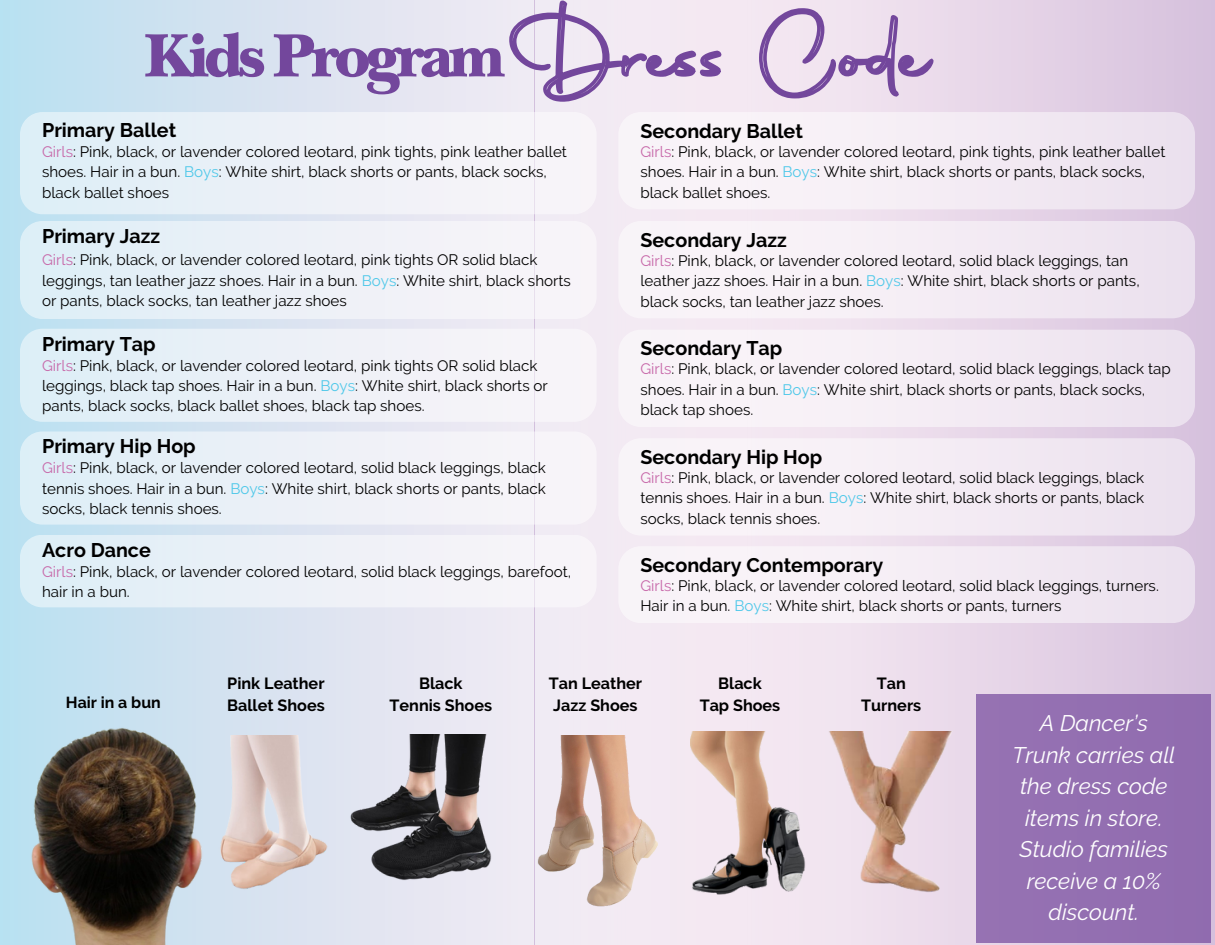
<style>
.page{position:relative;width:1215px;height:945px;background:#fff}
.page>*{position:absolute;margin:0;border:0;box-sizing:border-box;transform-origin:0 0}
.t1{font:900 64.05px "New Baskerville Std";letter-spacing:-.075em;color:#73479c}
.t2{font:italic 22.5px/31.5px "Raleway";color:#fff;text-align:center}
.t3{font:700 19.65px "Raleway";color:#000}
.t4{font:700 16.2px/22.4px "Raleway";color:#000}
.t5{font:700 15.9px "Raleway";color:#000}
.t6{font:15.15px/20.4px "Raleway";color:#000}
.s1{color:#c768a9}
.s2{color:#4fc8e9}
</style>
<div class="page">
<svg style="left:832px;top:0;width:383px;height:945px"></svg>
<div style="left:0;top:0;width:832px;height:945px;background:linear-gradient(to right,#c2e1f0,#ffeaf2)"></div>
<svg style="left:507px;top:0;width:429px;height:104px"></svg>
<div style="left:20px;top:112px;width:577px;height:102px;background:linear-gradient(to right,#deeef7,#faf4f8);border-radius:23px"></div>
<div style="left:20px;top:221px;width:577px;height:98px;background:linear-gradient(to right,#deeef7,#faf4f8);border-radius:22px"></div>
<div style="left:20px;top:329px;width:576px;height:93px;background:linear-gradient(to right,#deeef7,#faf4f8);border-radius:23px"></div>
<div style="left:618px;top:112px;width:577px;height:97px;background:#f5eef5;border-radius:23px"></div>
<div style="left:618px;top:221px;width:577px;height:97px;background:#f5eef5;border-radius:23px"></div>
<div style="left:618px;top:330px;width:577px;height:97px;background:#f5eef5;border-radius:23px"></div>
<div style="left:618px;top:438px;width:577px;height:98px;background:#f5eef5;border-radius:23px"></div>
<img style="left:0;top:718px;width:226px;height:226px">
<div style="left:20px;top:431px;width:576px;height:94px;background:linear-gradient(to right,#deeef7,#faf4f8);border-radius:23px"></div>
<div style="left:618px;top:546px;width:577px;height:77px;background:#f5eef5;border-radius:23px"></div>
<img style="left:217px;top:736px;width:113px;height:166px">
<img style="left:344px;top:735px;width:156px;height:156px">
<img style="left:524px;top:736px;width:143px;height:189px">
<img style="left:690px;top:732px;width:286px;height:170px">
<div style="left:977px;top:694px;width:234px;height:248px;background:#936fb1"></div>
<div style="left:20px;top:535px;width:577px;height:72px;background:linear-gradient(to right,#deeef7,#faf4f8);border-radius:23px"></div>
<p class="t1" style="left:145px;top:32px;width:362px">Kids Program</p>
<h1 class="t3" style="left:42px;top:119px;width:136px">Primary Ballet</h1>
<h2 class="t6" style="left:42px;top:141px;width:526px"><span class="s1">Girls</span>: Pink, black, or lavender colored leotard, pink tights, pink leather ballet shoes. Hair in a bun. <span class="s2">Boys</span>: White shirt, black shorts or pants, black socks, black ballet shoes</h2>
<h4 class="t3" style="left:42px;top:225px;width:120px">Primary Jazz</h4>
<p class="t6" style="left:42px;top:250px;width:530px"><span class="s1">Girls</span>: Pink, black, or lavender colored leotard, pink tights OR solid black leggings, tan leather jazz shoes. Hair in a bun. <span class="s2">Boys</span>: White shirt, black shorts or pants, black socks, tan leather jazz shoes</p>
<h4 class="t3" style="left:42px;top:332px;width:115px">Primary Tap</h4>
<p class="t6" style="left:42px;top:355px;width:507px"><span class="s1">Girls</span>: Pink, black, or lavender colored leotard, pink tights OR solid black leggings, black tap shoes. Hair in a bun. <span class="s2">Boys</span>: White shirt, black shorts or pants, black socks, black ballet shoes, black tap shoes.</p>
<p class="t3" style="left:42px;top:435px;width:155px">Primary Hip Hop</p>
<h4 class="t6" style="left:42px;top:458px;width:505px;text-align:justify"><span class="s1">Girls</span>: Pink, black, or lavender colored leotard, solid black leggings, black tennis shoes. Hair in a bun. <span class="s2">Boys</span>: White shirt, black shorts or pants, black socks, black tennis shoes.</h4>
<p class="t3" style="left:42px;top:538px;width:110px">Acro Dance</p>
<h5 class="t6" style="left:42px;top:561px;width:531px"><span class="s1">Girls</span>: Pink, black, or lavender colored leotard, solid black leggings, barefoot, hair in a bun.</h5>
<h4 class="t3" style="left:640px;top:119px;width:164px">Secondary Ballet</h4>
<p class="t6" style="left:640px;top:141px;width:526px"><span class="s1">Girls</span>: Pink, black, or lavender colored leotard, pink tights, pink leather ballet shoes. Hair in a bun. <span class="s2">Boys</span>: White shirt, black shorts or pants, black socks, black ballet shoes.</p>
<h4 class="t3" style="left:640px;top:228px;width:148px">Secondary Jazz</h4>
<p class="t6" style="left:640px;top:250px;width:501px"><span class="s1">Girls</span>: Pink, black, or lavender colored leotard, solid black leggings, tan leather jazz shoes. Hair in a bun. <span class="s2">Boys</span>: White shirt, black shorts or pants, black socks, tan leather jazz shoes.</p>
<h4 class="t3" style="left:640px;top:337px;width:143px">Secondary Tap</h4>
<p class="t6" style="left:640px;top:359px;width:532px"><span class="s1">Girls</span>: Pink, black, or lavender colored leotard, solid black leggings, black tap shoes. Hair in a bun. <span class="s2">Boys</span>: White shirt, black shorts or pants, black socks, black tap shoes.</p>
<h4 class="t3" style="left:640px;top:445px;width:183px">Secondary Hip Hop</h4>
<p class="t6" style="left:640px;top:468px;width:505px;text-align:justify"><span class="s1">Girls</span>: Pink, black, or lavender colored leotard, solid black leggings, black tennis shoes. Hair in a bun. <span class="s2">Boys</span>: White shirt, black shorts or pants, black socks, black tennis shoes.</p>
<p class="t3" style="left:640px;top:553px;width:244px">Secondary Contemporary</p>
<h4 class="t6" style="left:640px;top:575px;width:520px"><span class="s1">Girls</span>: Pink, black, or lavender colored leotard, solid black leggings, turners.<br>Hair in a bun. <span class="s2">Boys</span>: White shirt, black shorts or pants, turners</h4>
<h4 class="t4" style="left:227px;top:672px;width:99px">Pink Leather<br>Ballet Shoes</h4>
<p class="t4" style="left:390px;top:672px;width:104px;text-align:center">Black<br>Tennis Shoes</p>
<p class="t4" style="left:549px;top:672px;width:95px">Tan Leather<br>Jazz Shoes</p>
<h4 class="t4" style="left:700px;top:672px;width:82px;text-align:center">Black<br>Tap Shoes</h4>
<h4 class="t4" style="left:877px;top:672px;width:31px">Tan</h4>
<h4 class="t5" style="left:66px;top:693px;width:96px">Hair in a bun</h4>
<h4 class="t4" style="left:861px;top:694px;width:62px">Turners</h4>
<p class="t2" style="left:1012px;top:708px;width:164px">A Dancer’s<br>Trunk carries all the dress code items in store.<br>Studio families receive a 10% discount.</p>
</div>
